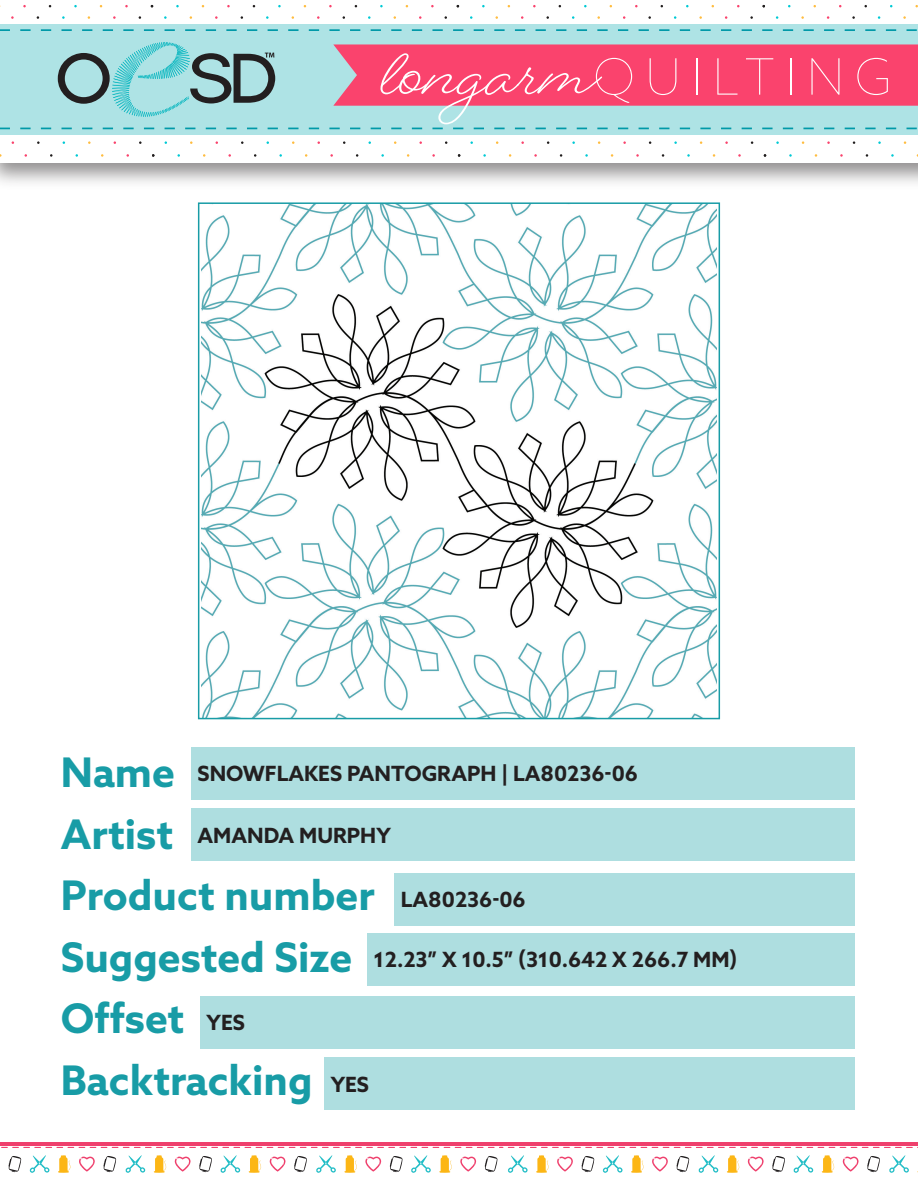
<style>
.page{position:relative;width:918px;height:1188px;background:#fff}
.page>*{position:absolute;margin:0;border:0;box-sizing:border-box;transform-origin:0 0}
.t1{font:100 50.25px "Azo Sans";letter-spacing:.2em;color:#fff}
.t2{font:700 40.8px/61.5px "Azo Sans";color:#189ca6}
.t3{font:700 21px "Azo Sans";color:#231f20}
</style>
<div class="page">
<img style="left:201px;top:205px;width:516px;height:511px">
<div style="left:198px;top:202px;width:522px;height:517px;border:2px solid #189ca6"></div>
<div style="left:0;top:24px;width:918px;height:110px;background:#aee3e5"></div>
<svg style="left:0;top:29px;width:917px;height:2px"></svg>
<svg style="left:0;top:128px;width:330px;height:2px"></svg>
<svg style="left:57px;top:42px;width:219px;height:75px"></svg>
<svg style="left:330px;top:44px;width:588px;height:86px"></svg>
<svg style="left:8px;top:1156px;width:13px;height:16px"></svg>
<svg style="left:58px;top:1155px;width:13px;height:18px"></svg>
<svg style="left:79px;top:1157px;width:16px;height:15px"></svg>
<svg style="left:30px;top:1155px;width:19px;height:18px"></svg>
<svg style="left:103px;top:1156px;width:13px;height:16px"></svg>
<svg style="left:154px;top:1155px;width:12px;height:18px"></svg>
<svg style="left:175px;top:1157px;width:16px;height:15px"></svg>
<svg style="left:126px;top:1155px;width:19px;height:18px"></svg>
<svg style="left:199px;top:1156px;width:13px;height:16px"></svg>
<svg style="left:248px;top:1155px;width:13px;height:18px"></svg>
<svg style="left:270px;top:1157px;width:16px;height:15px"></svg>
<svg style="left:221px;top:1155px;width:19px;height:18px"></svg>
<svg style="left:294px;top:1156px;width:13px;height:16px"></svg>
<svg style="left:344px;top:1155px;width:13px;height:18px"></svg>
<svg style="left:365px;top:1157px;width:16px;height:15px"></svg>
<svg style="left:316px;top:1155px;width:20px;height:18px"></svg>
<svg style="left:390px;top:1156px;width:13px;height:16px"></svg>
<svg style="left:439px;top:1155px;width:13px;height:18px"></svg>
<svg style="left:460px;top:1157px;width:16px;height:15px"></svg>
<svg style="left:411px;top:1155px;width:20px;height:18px"></svg>
<svg style="left:485px;top:1156px;width:13px;height:16px"></svg>
<hr style="left:0;top:1142px;width:502px;height:3px;background:#ef406d">
<svg style="left:1px;top:1147px;width:494px;height:1px"></svg>
<svg style="left:536px;top:1155px;width:13px;height:18px"></svg>
<svg style="left:557px;top:1157px;width:16px;height:15px"></svg>
<svg style="left:508px;top:1155px;width:20px;height:18px"></svg>
<svg style="left:581px;top:1156px;width:13px;height:16px"></svg>
<svg style="left:631px;top:1155px;width:13px;height:18px"></svg>
<svg style="left:652px;top:1157px;width:16px;height:15px"></svg>
<svg style="left:603px;top:1155px;width:20px;height:18px"></svg>
<svg style="left:676px;top:1156px;width:13px;height:16px"></svg>
<svg style="left:727px;top:1155px;width:12px;height:18px"></svg>
<svg style="left:748px;top:1157px;width:16px;height:15px"></svg>
<svg style="left:699px;top:1155px;width:19px;height:18px"></svg>
<svg style="left:772px;top:1156px;width:13px;height:16px"></svg>
<svg style="left:822px;top:1155px;width:12px;height:18px"></svg>
<svg style="left:843px;top:1157px;width:16px;height:15px"></svg>
<svg style="left:794px;top:1155px;width:19px;height:18px"></svg>
<svg style="left:867px;top:1156px;width:13px;height:16px"></svg>
<svg style="left:889px;top:1155px;width:20px;height:18px"></svg>
<hr style="left:500px;top:1142px;width:418px;height:3px;background:#ef406d">
<svg style="left:499px;top:1147px;width:419px;height:1px"></svg>
<div style="left:191px;top:747px;width:664px;height:53px;background:#aedee0"></div>
<div style="left:191px;top:808px;width:664px;height:53px;background:#aedee0"></div>
<div style="left:394px;top:873px;width:461px;height:52px;background:#aedee0"></div>
<div style="left:367px;top:933px;width:488px;height:52px;background:#aedee0"></div>
<div style="left:200px;top:996px;width:655px;height:52px;background:#aedee0"></div>
<div style="left:324px;top:1057px;width:531px;height:53px;background:#aedee0"></div>
<h1 class="t1" style="left:593px;top:45px;width:300px">QUILTING</h1>
<h2 class="t2" style="left:61px;top:741px;width:315px">Name<br>Artist<br>Product number<br>Suggested Size<br>Offset<br>Backtracking</h2>
<p class="t3" style="left:198px;top:760px;width:442px">SNOWFLAKES PANTOGRAPH | LA80236-06</p>
<p class="t3" style="left:198px;top:822px;width:195px">AMANDA MURPHY</p>
<p class="t3" style="left:401px;top:886px;width:126px">LA80236-06</p>
<p class="t3" style="left:374px;top:946px;width:365px">12.23” X 10.5” (310.642 X 266.7 MM)</p>
<p class="t3" style="left:207px;top:1009px;width:40px">YES</p>
<p class="t3" style="left:331px;top:1070px;width:40px">YES</p>
</div>
